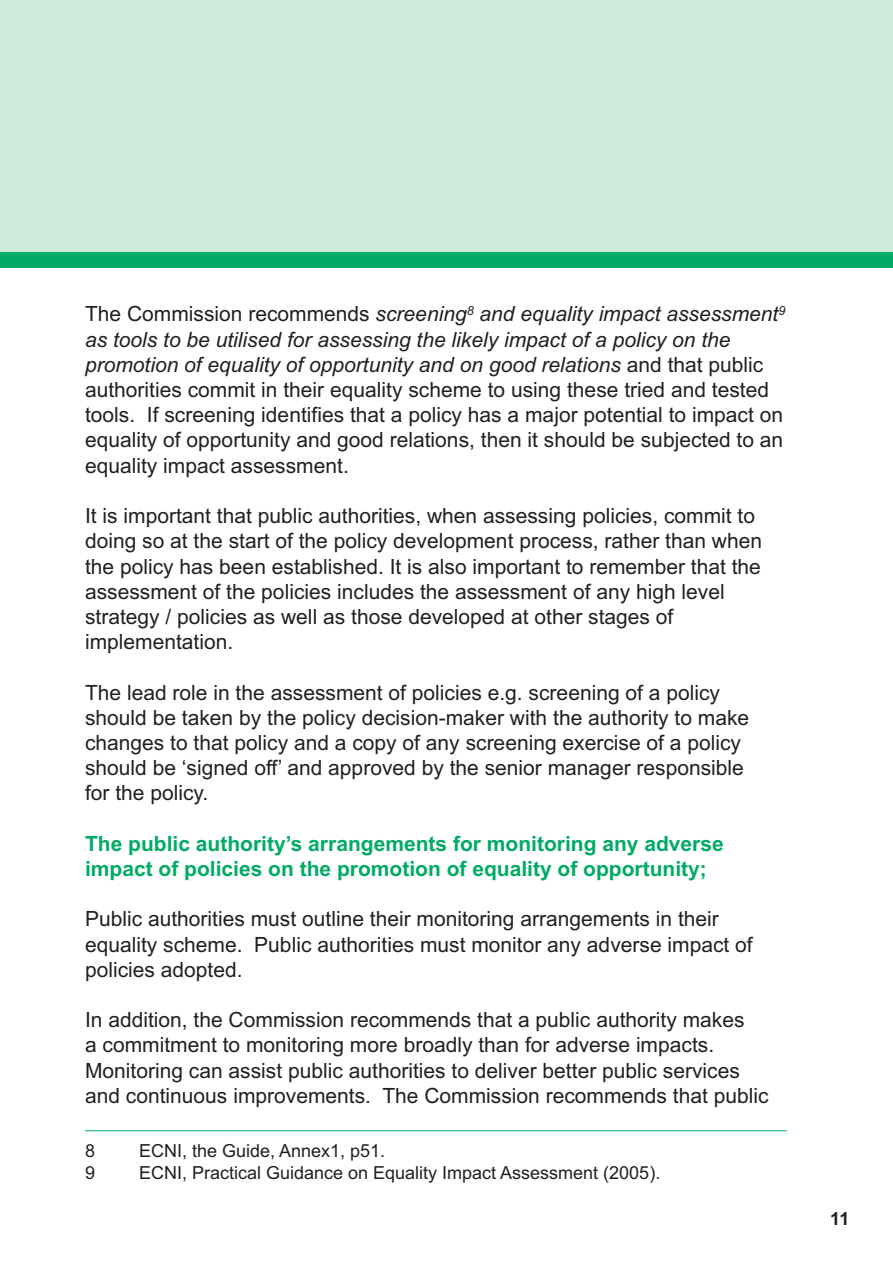
<style>
.page{position:relative;width:893px;height:1263px;background:#fff}
.page>*{position:absolute;margin:0;border:0;box-sizing:border-box;transform-origin:0 0}
.t1{font:21px/25.2px "Arial";color:#231f20}
.t2{font:700 21px/25.2px "Arial";color:#00ab66}
.t3{font:18px "Arial";color:#231f20}
.t4{font:700 18px "Arial";color:#231f20}
.s1{font-style:italic}
</style>
<div class="page">
<div style="left:0;top:210px;width:893px;height:57px;background:#00ab66"></div>
<div style="left:0;top:0;width:893px;height:252px;background:#cfe9da"></div>
<hr style="left:85px;top:1130px;width:702px;height:1px;background:#00ab66">
<p class="t1" style="left:85px;top:302px;width:702px">The Commission recommends <span class="s1">screening</span><sup>8</sup> <span class="s1">and equality impact assessment</span><sup>9 </sup><span class="s1">as tools to be utilised for assessing the likely impact of a policy on the promotion of equality of opportunity and on good relations</span> and that public authorities commit in their equality scheme to using these tried and tested tools. If screening identifies that a policy has a major potential to impact on equality of opportunity and good relations, then it should be subjected to an equality impact assessment.</p>
<p class="t1" style="left:85px;top:503px;width:679px">It is important that public authorities, when assessing policies, commit to doing so at the start of the policy development process, rather than when the policy has been established. It is also important to remember that the assessment of the policies includes the assessment of any high level strategy / policies as well as those developed at other stages of implementation.</p>
<p class="t1" style="left:85px;top:680px;width:666px">The lead role in the assessment of policies e.g. screening of a policy should be taken by the policy decision-maker with the authority to make changes to that policy and a copy of any screening exercise of a policy should be ‘signed off’ and approved by the senior manager responsible for the policy.</p>
<p class="t2" style="left:85px;top:831px;width:640px">The public authority’s arrangements for monitoring any adverse impact of policies on the promotion of equality of opportunity;</p>
<p class="t1" style="left:85px;top:906px;width:669px">Public authorities must outline their monitoring arrangements in their equality scheme. Public authorities must monitor any adverse impact of policies adopted.</p>
<p class="t1" style="left:85px;top:1007px;width:685px">In addition, the Commission recommends that a public authority makes<br>a commitment to monitoring more broadly than for adverse impacts.<br>Monitoring can assist public authorities to deliver better public services and continuous improvements. The Commission recommends that public</p>
<p class="t3" style="left:85px;top:1140px;width:12px">8</p>
<p class="t3" style="left:139px;top:1140px;width:248px">ECNI, the Guide, Annex1, p51.</p>
<p class="t3" style="left:85px;top:1162px;width:12px">9</p>
<p class="t3" style="left:139px;top:1162px;width:523px">ECNI, Practical Guidance on Equality Impact Assessment (2005).</p>
<p class="t4" style="left:830px;top:1208px;width:21px">11</p>
</div>
